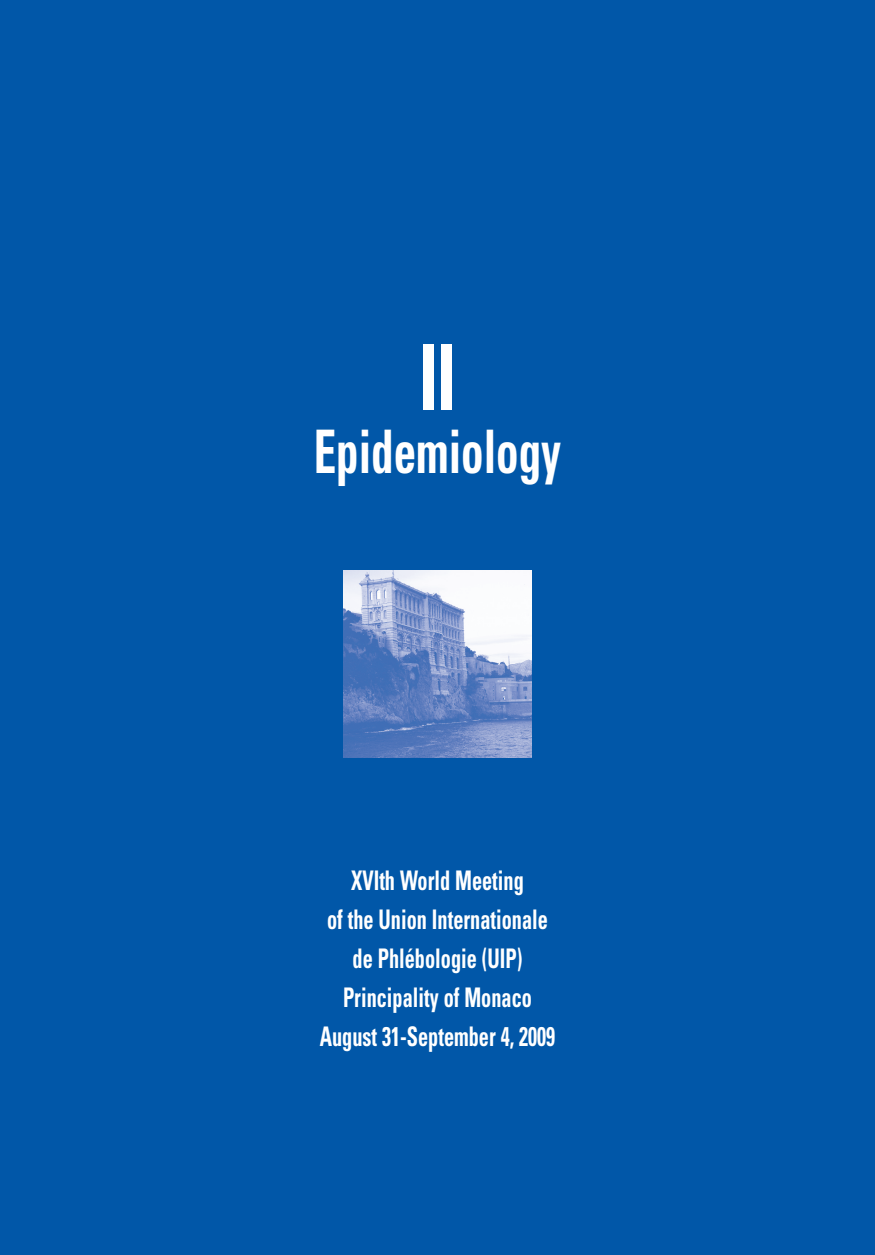
<style>
.page{position:relative;width:875px;height:1255px;background:#fff}
.page>*{position:absolute;margin:0;border:0;box-sizing:border-box;transform-origin:0 0}
.t1{font:700 condensed 90px "Univers";color:#fff;scale:.75 1}
.t2{font:700 condensed 60px "Univers";color:#fff;scale:.75 1}
.t3{font:700 condensed 27px/39px "Univers";color:#fff;text-align:center;scale:.75 1}
</style>
<div class="page">
<div style="left:0;top:0;width:874px;height:1254px;background:#0157a8"></div>
<h1 class="t1" style="left:418px;top:345px;width:52px">II</h1>
<h2 class="t2" style="left:313px;top:429px;width:331px">Epidemiology</h2>
<p class="t3" style="left:320px;top:863px;width:315px">XVIth World Meeting<br>of the Union Internationale de Phlébologie (UIP)<br>Principality of Monaco<br>August 31-September 4, 2009</p>
</div>
